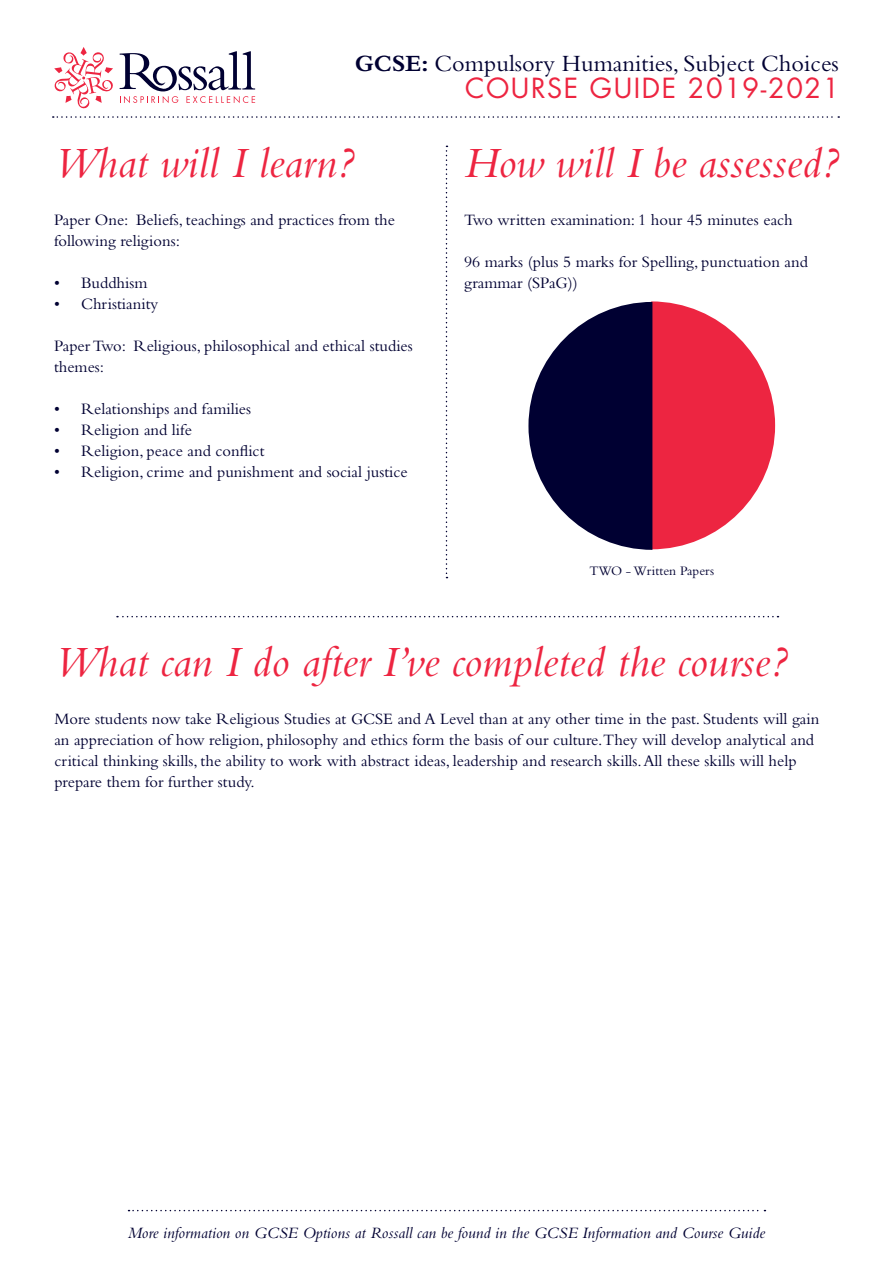
<style>
.page{position:relative;width:893px;height:1263px;background:#fff}
.page>*{position:absolute;margin:0;border:0;box-sizing:border-box;transform-origin:0 0}
.t1{font:italic 45px "Bembo Std";color:#ed2541}
.t2{font:27px "Futura Std";letter-spacing:.06em;color:#ed2541}
.t3{font:24.3px "Bembo Std";color:#000032}
.t4{font:16.5px/21px "Bembo Std";color:#000032}
.t5{font:italic 16.5px "Bembo Std";color:#000032}
.t6{font:13.5px "Bembo Std";color:#000032}
.s1{font-weight:700}
</style>
<div class="page">
<svg style="left:129px;top:1210px;width:636px;height:1px"></svg>
<svg style="left:54px;top:47px;width:59px;height:62px"></svg>
<svg style="left:120px;top:51px;width:135px;height:52px"></svg>
<svg style="left:53px;top:116px;width:786px;height:2px"></svg>
<svg style="left:528px;top:301px;width:247px;height:249px"></svg>
<svg style="left:446px;top:146px;width:1px;height:432px"></svg>
<svg style="left:117px;top:616px;width:661px;height:1px"></svg>
<p class="t3" style="left:355px;top:49px;width:485px"><span class="s1">GCSE:</span> Compulsory Humanities, Subject Choices</p>
<h2 class="t2" style="left:465px;top:71px;width:376px">COURSE GUIDE 2019-2021</h2>
<p class="t1" style="left:54px;top:136px;width:302px">What will I learn?</p>
<p class="t4" style="left:54px;top:209px;width:342px">Paper One: Beliefs, teachings and practices from the following religions:</p>
<p class="t4" style="left:54px;top:272px;width:95px">• Buddhism</p>
<p class="t4" style="left:54px;top:293px;width:106px">• Christianity</p>
<p class="t4" style="left:54px;top:335px;width:360px">Paper Two: Religious, philosophical and ethical studies themes:</p>
<p class="t4" style="left:54px;top:398px;width:199px">• Relationships and families</p>
<p class="t4" style="left:54px;top:419px;width:139px">• Religion and life</p>
<p class="t4" style="left:54px;top:440px;width:212px">• Religion, peace and conflict</p>
<p class="t4" style="left:54px;top:461px;width:355px">• Religion, crime and punishment and social justice</p>
<p class="t1" style="left:464px;top:136px;width:377px">How will I be assessed?</p>
<p class="t4" style="left:464px;top:209px;width:330px">Two written examination: 1 hour 45 minutes each</p>
<p class="t4" style="left:464px;top:251px;width:345px">96 marks (plus 5 marks for Spelling, punctuation and grammar (SPaG))</p>
<p class="t6" style="left:589px;top:563px;width:126px">TWO - Written Papers</p>
<p class="t1" style="left:54px;top:635px;width:735px">What can I do after I’ve completed the course?</p>
<p class="t4" style="left:54px;top:708px;width:766px">More students now take Religious Studies at GCSE and A Level than at any other time in the past. Students will gain an appreciation of how religion, philosophy and ethics form the basis of our culture.They will develop analytical and critical thinking skills, the ability to work with abstract ideas, leadership and research skills. All these skills will help prepare them for further study.</p>
<p class="t5" style="left:128px;top:1223px;width:639px">More information on GCSE Options at Rossall can be found in the GCSE Information and Course Guide</p>
</div>
